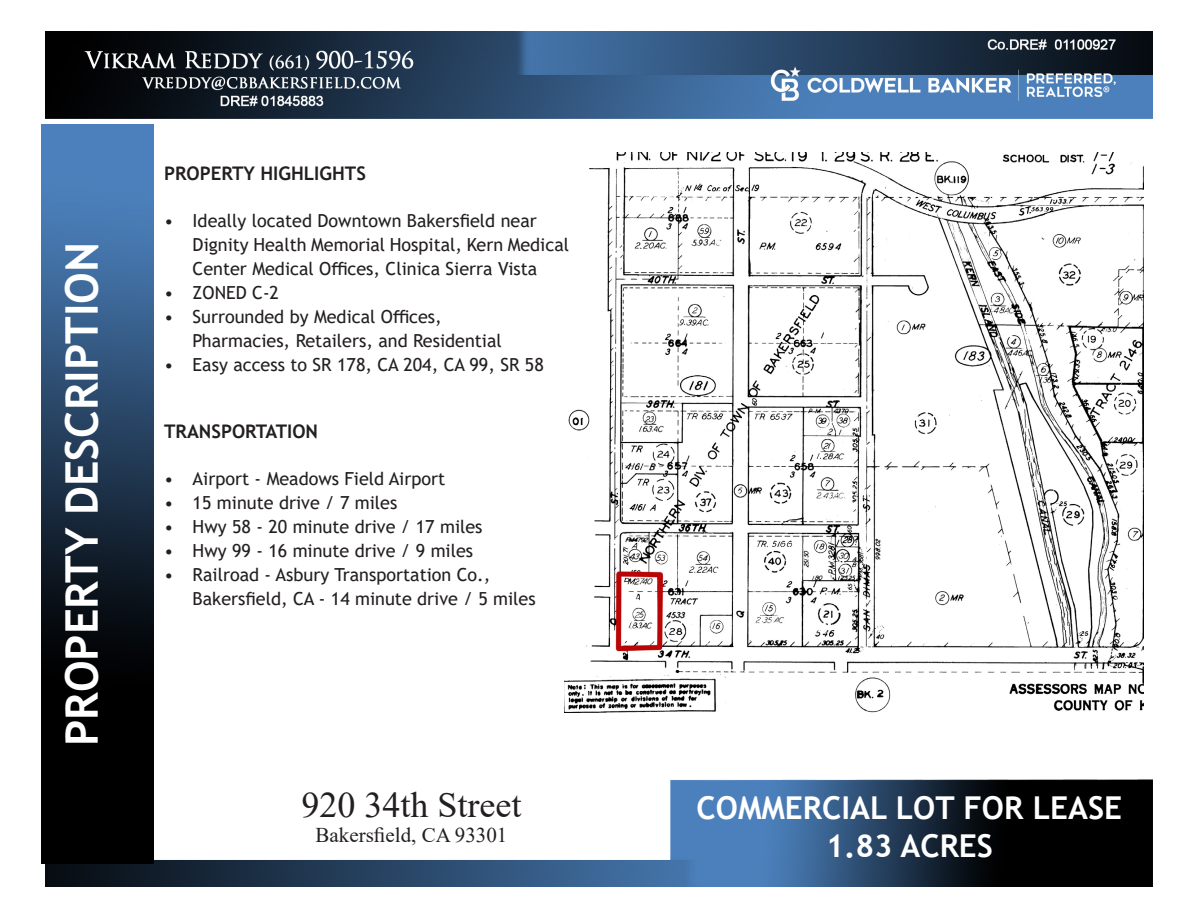
<style>
.page{position:relative;width:1188px;height:918px;background:#fff}
.page>*{position:absolute;margin:0;border:0;box-sizing:border-box;transform-origin:0 0}
.t1{font:700 45px "Trebuchet MS";color:#fff}
.t2{font:36px "Times New Roman";color:#231f20}
.t3{font:700 31.5px/37.8px "Trebuchet MS";color:#fff;text-align:center}
.t4{font:21px "Times New Roman";color:#231f20}
.t5{font:700 18.75px "Trebuchet MS";color:#231f20}
.t6{font:18px "Trebuchet MS";color:#231f20}
</style>
<div class="page">
<img style="left:45px;top:31px;width:1107px;height:856px">
<img style="left:41px;top:124px;width:112px;height:740px">
<img style="left:564px;top:152px;width:579px;height:560px">
<p class="t1" style="left:54px;top:746px;width:506px;rotate:-90deg">PROPERTY DESCRIPTION</p>
<p class="t5" style="left:164px;top:162px;width:203px">PROPERTY HIGHLIGHTS</p>
<p class="t6" style="left:164px;top:209px;width:374px">• Ideally located Downtown Bakersfield near</p>
<p class="t6" style="left:193px;top:233px;width:378px">Dignity Health Memorial Hospital, Kern Medical</p>
<p class="t6" style="left:193px;top:257px;width:346px">Center Medical Offices, Clinica Sierra Vista</p>
<p class="t6" style="left:164px;top:281px;width:116px">• ZONED C-2</p>
<p class="t6" style="left:164px;top:305px;width:279px">• Surrounded by Medical Offices,</p>
<p class="t6" style="left:193px;top:329px;width:311px">Pharmacies, Retailers, and Residential</p>
<p class="t6" style="left:164px;top:353px;width:381px">• Easy access to SR 178, CA 204, CA 99, SR 58</p>
<p class="t5" style="left:164px;top:420px;width:155px">TRANSPORTATION</p>
<p class="t6" style="left:164px;top:467px;width:283px">• Airport - Meadows Field Airport</p>
<p class="t6" style="left:164px;top:491px;width:235px">• 15 minute drive / 7 miles</p>
<p class="t6" style="left:164px;top:515px;width:320px">• Hwy 58 - 20 minute drive / 17 miles</p>
<p class="t6" style="left:164px;top:539px;width:311px">• Hwy 99 - 16 minute drive / 9 miles</p>
<p class="t6" style="left:164px;top:563px;width:328px">• Railroad - Asbury Transportation Co.,</p>
<p class="t6" style="left:193px;top:587px;width:345px">Bakersfield, CA - 14 minute drive / 5 miles</p>
<p class="t2" style="left:301px;top:780px;width:221px">920 34th Street</p>
<p class="t4" style="left:316px;top:821px;width:193px">Bakersfield, CA 93301</p>
<h3 class="t3" style="left:697px;top:789px;width:427px">COMMERCIAL LOT FOR LEASE<br>1.83 ACRES</h3>
</div>
